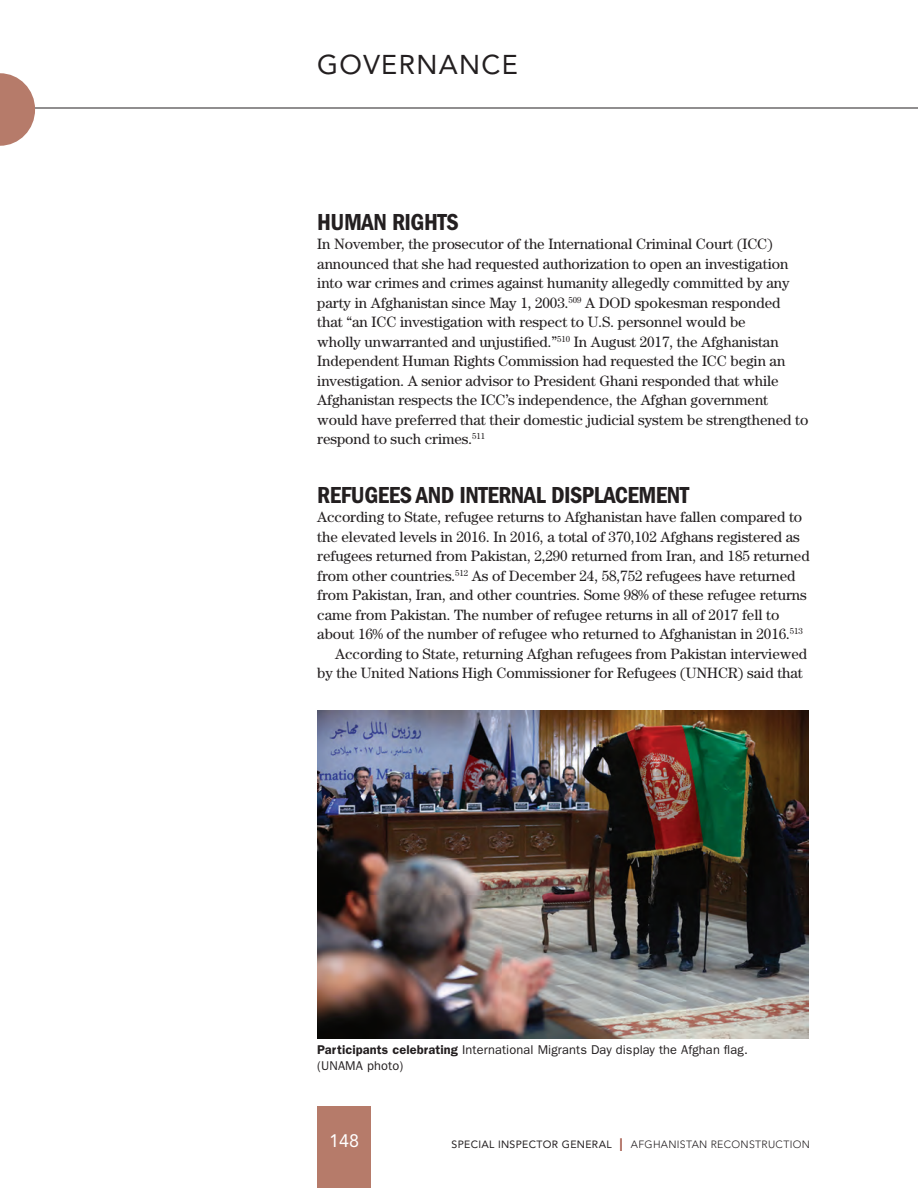
<style>
.page{position:relative;width:918px;height:1188px;background:#fff}
.page>*{position:absolute;margin:0;border:0;box-sizing:border-box;transform-origin:0 0}
.t1{font:27px "Avenir LT Std";letter-spacing:.05em;color:#231f20}
.t2{font:24px "ITC Franklin Gothic Std Dm Cd";letter-spacing:-.02em;color:#231f20}
.t3{font:18px "Avenir LT Std";color:#fff}
.P_Indent{font:15px/19.5px "Century Std";letter-spacing:-.005em;color:#231f20}
.P_caption{font:12.75px/16.5px "ITC Franklin Gothic Std";letter-spacing:.01em;color:#231f20}
.t4{font:300 10.5px "Avenir LT Std";letter-spacing:.03em;color:#231f20}
.s1{font-weight:600}
.s2{font-weight:400}
.s3{font-weight:400;font-size:18px;color:#a05243}
</style>
<div class="page">
<hr style="left:0;top:108px;width:918px;height:1px;background:#231f20">
<svg style="left:0;top:73px;width:35px;height:73px"></svg>
<div style="left:317px;top:1107px;width:54px;height:81px;background:#b67b6a"></div>
<img style="left:317px;top:711px;width:491px;height:327px">
<h1 class="t1" style="left:317px;top:49px;width:202px">GOVERNANCE</h1>
<h3 class="t2" style="left:317px;top:208px;width:143px">HUMAN RIGHTS</h3>
<p class="P_Indent" style="left:317px;top:234px;width:493px">In November, the prosecutor of the International Criminal Court (ICC) announced that she had requested authorization to open an investigation into war crimes and crimes against humanity allegedly committed by any party in Afghanistan since May 1, 2003.<sup>509</sup> A DOD spokesman responded that “an ICC investigation with respect to U.S. personnel would be<br>wholly unwarranted and unjustified.”<sup>510</sup> In August 2017, the Afghanistan Independent Human Rights Commission had requested the ICC begin an investigation. A senior advisor to President Ghani responded that while Afghanistan respects the ICC’s independence, the Afghan government would have preferred that their domestic judicial system be strengthened to respond to such crimes.<sup>511</sup></p>
<h3 class="t2" style="left:317px;top:481px;width:373px">REFUGEES AND INTERNAL DISPLACEMENT</h3>
<p class="P_Indent" style="left:317px;top:507px;width:494px">According to State, refugee returns to Afghanistan have fallen compared to the elevated levels in 2016. In 2016, a total of 370,102 Afghans registered as refugees returned from Pakistan, 2,290 returned from Iran, and 185 returned from other countries.<sup>512</sup> As of December 24, 58,752 refugees have returned from Pakistan, Iran, and other countries. Some 98% of these refugee returns came from Pakistan. The number of refugee returns in all of 2017 fell to about 16% of the number of refugee who returned to Afghanistan in 2016.<sup>513</sup></p>
<p class="P_Indent" style="left:317px;top:643px;width:491px;text-align:right">According to State, returning Afghan refugees from Pakistan interviewed by the United Nations High Commissioner for Refugees (UNHCR) said that</p>
<p class="P_caption" style="left:317px;top:1041px;width:432px"><span class="s1">Participants celebrating</span> International Migrants Day display the Afghan flag. (UNAMA photo)</p>
<p class="t3" style="left:329px;top:1131px;width:32px">148</p>
<p class="t4" style="left:452px;top:1138px;width:360px"><span class="s2">SPECIAL INSPECTOR GENERAL</span> <span class="s3">I</span> AFGHANISTAN RECONSTRUCTION</p>
</div>
